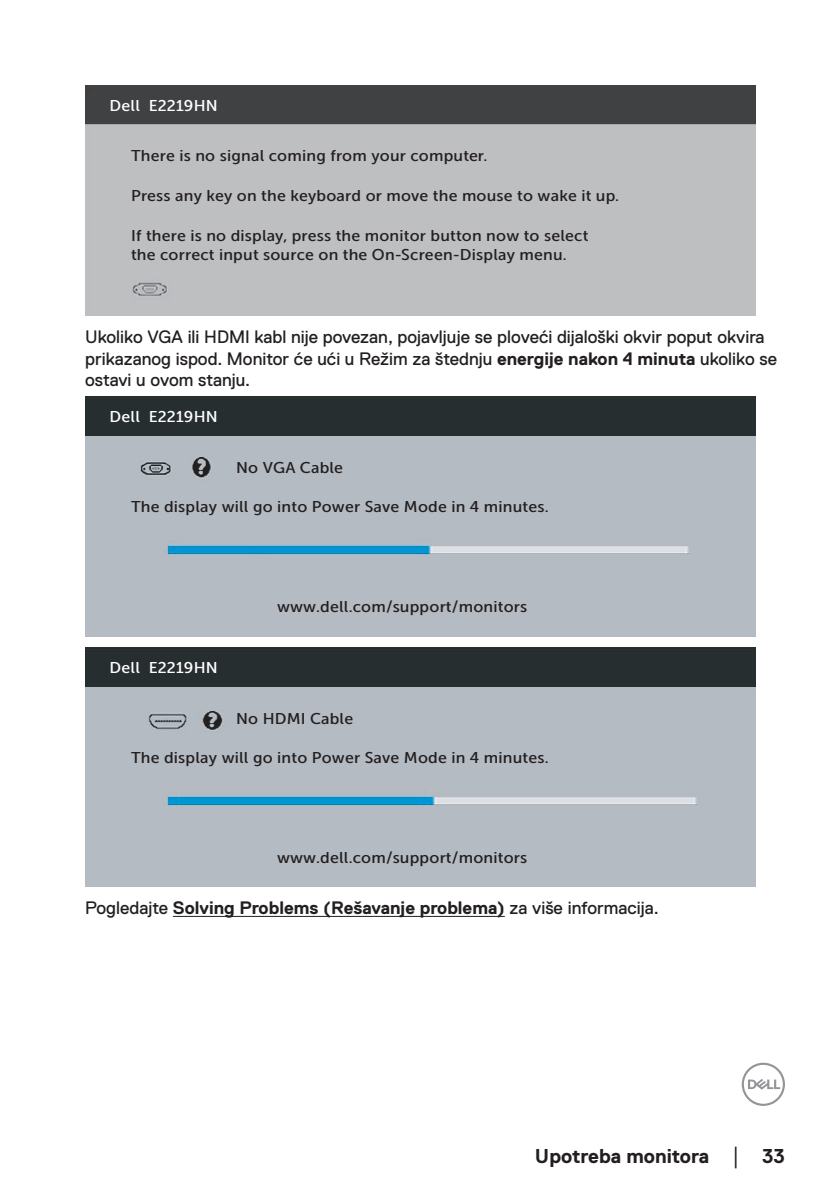
<style>
.page{position:relative;width:840px;height:1191px;background:#fff}
.page>*{position:absolute;margin:0;border:0;box-sizing:border-box;transform-origin:0 0}
.t1{font:700 20px "Dell Replica";color:#231f20}
.t2{font:18px/21.6px "Dell Replica";color:#231f20}
.t3{font:700 18px "Dell Replica";color:#231f20}
.t4{font:15.6px/19px "Museo Sans For Dell Cn 500";letter-spacing:.01em;color:#231f20;scale:1.25 1}
.t5{font:15.6px "Museo Sans For Dell Cn 500";letter-spacing:.01em;color:#fff;scale:1.25 1}
.s1{font-weight:700}
.s2{font-weight:400}
.s3{font-family:"Times New Roman";font-weight:400;font-size:18px}
</style>
<div class="page">
<svg style="left:741px;top:1062px;width:43px;height:44px"></svg>
<hr style="left:173px;top:916px;width:331px;height:1px;background:#231f20">
<img style="left:85px;top:85px;width:669px;height:231px">
<div style="left:104px;top:136px;width:637px;height:141px;background:#bebfc1"></div>
<div style="left:107px;top:96px;width:118px;height:21px;background:#404142"></div>
<img style="left:85px;top:396px;width:669px;height:241px">
<div style="left:229px;top:450px;width:201px;height:32px;background:#b5bbc2"></div>
<div style="left:123px;top:490px;width:595px;height:49px;background:#b5bbc2"></div>
<div style="left:255px;top:584px;width:299px;height:49px;background:#b5bbc2"></div>
<div style="left:107px;top:406px;width:118px;height:21px;background:#272e2f"></div>
<img style="left:85px;top:647px;width:669px;height:239px">
<div style="left:229px;top:701px;width:201px;height:32px;background:#b5bbc2"></div>
<div style="left:123px;top:741px;width:595px;height:49px;background:#b5bbc2"></div>
<div style="left:255px;top:835px;width:299px;height:49px;background:#b5bbc2"></div>
<div style="left:107px;top:657px;width:118px;height:21px;background:#272e2f"></div>
<p class="t5" style="left:110px;top:97px;width:88px">Dell E2219HN</p>
<p class="t4" style="left:131px;top:146px;width:286px">There is no signal coming from your computer.</p>
<p class="t4" style="left:131px;top:186px;width:391px">Press any key on the keyboard or move the mouse to wake it up.</p>
<p class="t4" style="left:131px;top:226px;width:367px">If there is no display, press the monitor button now to select the correct input source on the On-Screen-Display menu.</p>
<p class="t2" style="left:85px;top:326px;width:693px">Ukoliko VGA ili HDMI kabl nije povezan, pojavljuje se ploveći dijaloški okvir poput okvira prikazanog ispod. Monitor će ući u Režim za štednju <span class="s1">energije nakon 4 minuta</span> ukoliko se ostavi u ovom stanju.</p>
<p class="t5" style="left:110px;top:408px;width:88px">Dell E2219HN</p>
<p class="t4" style="left:236px;top:458px;width:87px">No VGA Cable</p>
<p class="t4" style="left:131px;top:497px;width:335px">The display will go into Power Save Mode in 4 minutes.</p>
<p class="t5" style="left:110px;top:659px;width:88px">Dell E2219HN</p>
<p class="t4" style="left:277px;top:597px;width:201px">www.dell.com/support/monitors</p>
<p class="t4" style="left:236px;top:708px;width:95px">No HDMI Cable</p>
<p class="t4" style="left:131px;top:748px;width:335px">The display will go into Power Save Mode in 4 minutes.</p>
<p class="t4" style="left:277px;top:848px;width:201px">www.dell.com/support/monitors</p>
<p class="t3" style="left:85px;top:897px;width:575px"><span class="s2">Pogledajte</span> Solving Problems (Rešavanje problema) <span class="s2">za više informacija.</span></p>
<p class="t1" style="left:534px;top:1144px;width:251px">Upotreba monitora <span class="s3">│</span> 33</p>
</div>
